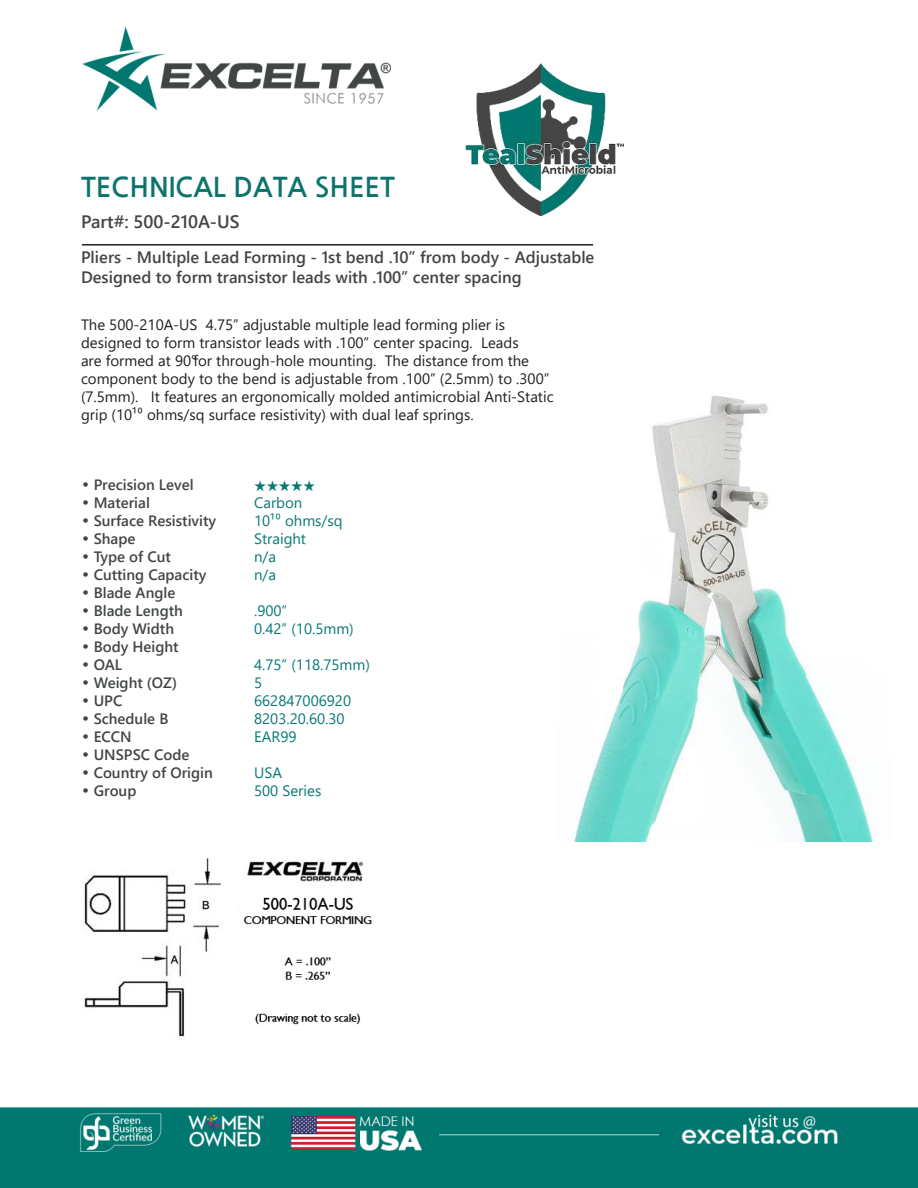
<style>
.page{position:relative;width:918px;height:1188px;background:#fff}
.page>*{position:absolute;margin:0;border:0;box-sizing:border-box;transform-origin:0 0}
.t1{font:700 27px "Nanum Gothic";color:#0d746d}
.t2{font:700 18px "Yu Gothic UI";color:#424546}
.t3{font:700 16.5px/19.8px "Yu Gothic UI";color:#424546}
.t4{font:15px/18px "Yu Gothic UI";color:#221f1f}
.t5{font:700 15px "Yu Gothic UI";color:#424546}
.t6{font:15px "Yu Gothic UI";color:#087875}
.t7{font:500 15px "ITC Zapf Dingbats";color:#087875}
.s1{font-family:"Century Gothic";font-weight:400}
</style>
<div class="page">
<img style="left:0;top:26px;width:918px;height:1162px">
<img style="left:558px;top:354px;width:333px;height:488px">
<img style="left:77px;top:855px;width:310px;height:185px">
<hr style="left:82px;top:244px;width:511px;height:2px;background:#221f1f">
<img style="left:465px;top:64px;width:159px;height:151px">
<h1 class="t1" style="left:81px;top:171px;width:315px">TECHNICAL DATA SHEET</h1>
<p class="t2" style="left:81px;top:215px;width:160px">Part#: 500-210A-US</p>
<p class="t3" style="left:81px;top:249px;width:515px">Pliers - Multiple Lead Forming - 1st bend .10” from body - Adjustable<br>Designed to form transistor leads with .100” center spacing</p>
<p class="t4" style="left:81px;top:313px;width:474px">The 500-210A-US 4.75” adjustable multiple lead forming plier is designed to form transistor leads with .100” center spacing. Leads<br>are formed at 90°for through-hole mounting. The distance from the component body to the bend is adjustable from .100” (2.5mm) to .300” (7.5mm). It features an ergonomically molded antimicrobial Anti-Static grip (10¹⁰ ohms/sq surface resistivity) with dual leaf springs.</p>
<p class="t5" style="left:81px;top:479px;width:114px"><span class="s1">•</span> Precision Level</p>
<p class="t7" style="left:254px;top:478px;width:63px">★★★★★</p>
<p class="t5" style="left:81px;top:497px;width:70px"><span class="s1">•</span> Material</p>
<p class="t6" style="left:254px;top:494px;width:50px">Carbon</p>
<p class="t5" style="left:81px;top:515px;width:137px"><span class="s1">•</span> Surface Resistivity</p>
<p class="t6" style="left:254px;top:507px;width:90px">10¹⁰ ohms/sq</p>
<p class="t5" style="left:81px;top:533px;width:56px"><span class="s1">•</span> Shape</p>
<p class="t6" style="left:254px;top:525px;width:53px">Straight</p>
<p class="t5" style="left:81px;top:551px;width:92px"><span class="s1">•</span> Type of Cut</p>
<p class="t6" style="left:254px;top:543px;width:23px">n/a</p>
<p class="t5" style="left:81px;top:569px;width:127px"><span class="s1">•</span> Cutting Capacity</p>
<p class="t6" style="left:254px;top:561px;width:23px">n/a</p>
<p class="t5" style="left:81px;top:587px;width:96px"><span class="s1">•</span> Blade Angle</p>
<p class="t5" style="left:81px;top:605px;width:103px"><span class="s1">•</span> Blade Length</p>
<p class="t6" style="left:254px;top:602px;width:35px">.900”</p>
<p class="t5" style="left:81px;top:623px;width:95px"><span class="s1">•</span> Body Width</p>
<p class="t6" style="left:254px;top:615px;width:101px">0.42” (10.5mm)</p>
<p class="t5" style="left:81px;top:641px;width:99px"><span class="s1">•</span> Body Height</p>
<p class="t5" style="left:81px;top:659px;width:43px"><span class="s1">•</span> OAL</p>
<p class="t6" style="left:254px;top:651px;width:117px">4.75” (118.75mm)</p>
<p class="t5" style="left:81px;top:677px;width:98px"><span class="s1">•</span> Weight (OZ)</p>
<p class="t6" style="left:254px;top:669px;width:10px">5</p>
<p class="t5" style="left:81px;top:695px;width:43px"><span class="s1">•</span> UPC</p>
<p class="t6" style="left:254px;top:687px;width:99px">662847006920</p>
<p class="t5" style="left:81px;top:713px;width:89px"><span class="s1">•</span> Schedule B</p>
<p class="t6" style="left:254px;top:705px;width:92px">8203.20.60.30</p>
<p class="t5" style="left:81px;top:731px;width:52px"><span class="s1">•</span> ECCN</p>
<p class="t6" style="left:254px;top:728px;width:44px">EAR99</p>
<p class="t5" style="left:81px;top:749px;width:110px"><span class="s1">•</span> UNSPSC Code</p>
<p class="t5" style="left:81px;top:767px;width:133px"><span class="s1">•</span> Country of Origin</p>
<p class="t6" style="left:254px;top:764px;width:29px">USA</p>
<p class="t5" style="left:81px;top:785px;width:57px"><span class="s1">•</span> Group</p>
<p class="t6" style="left:254px;top:777px;width:69px">500 Series</p>
</div>
